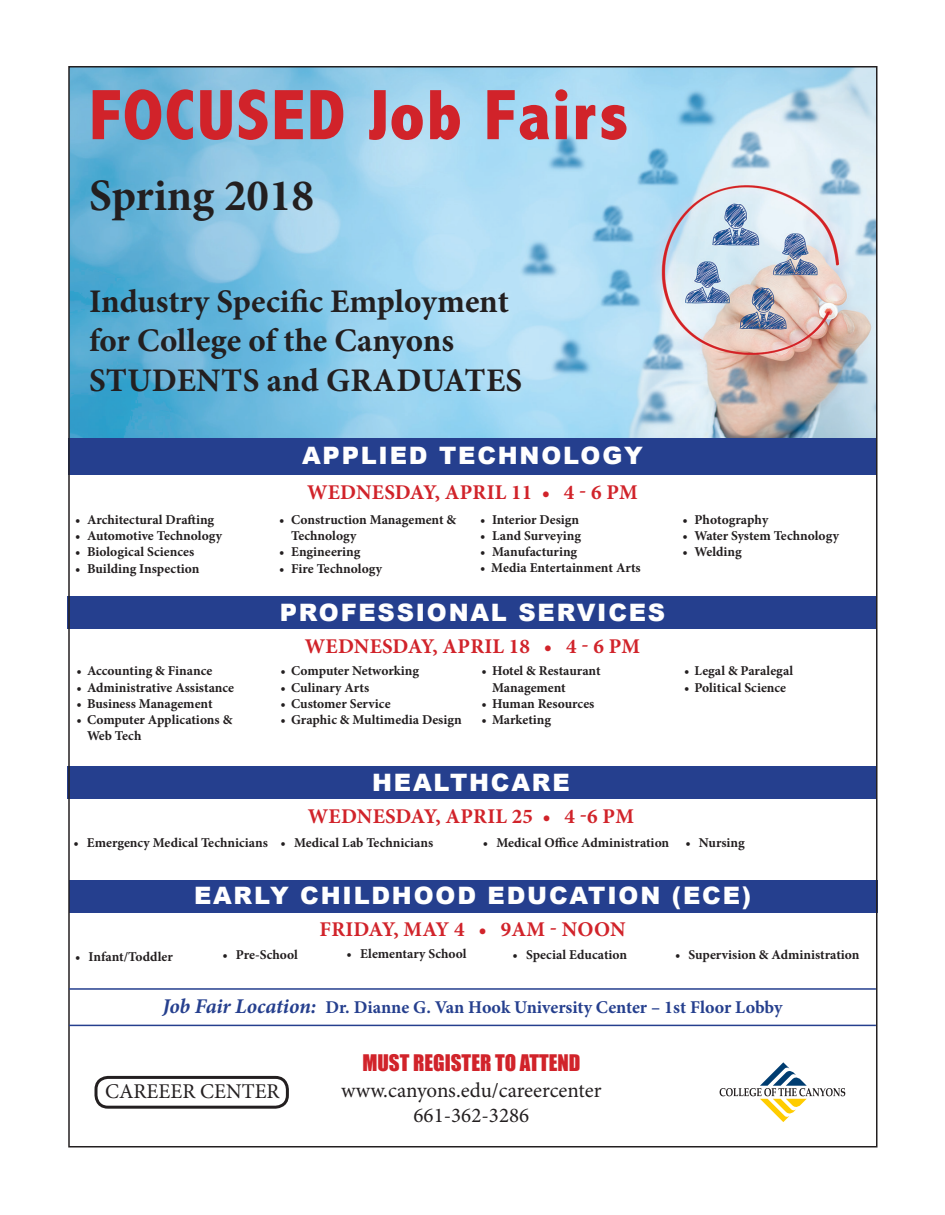
<style>
.page{position:relative;width:945px;height:1215px;background:#fff}
.page>*{position:absolute;margin:0;border:0;box-sizing:border-box;transform-origin:0 0}
.t1{font:800 condensed 72px "Abadi";letter-spacing:.025em;color:#d1232a}
.t2{font:700 45px "Minion Pro";color:#231f20}
.t3{font:700 33px "Minion Pro";color:#231f20}
.t4{font:900 24px "Arial";letter-spacing:.075em;color:#fff}
.t5{font:700 21px "Minion Pro";letter-spacing:.01em;color:#d1232a}
.t6{font:21px "Minion Pro";color:#231f20}
.t7{font:21px "Impact";color:#d1232a}
.t8{font:700 18px "Minion Pro";letter-spacing:-.005em;color:#253f8e}
.t9{font:700 13.5px/16.2px "Minion Pro";color:#231f20}
.s1{font-style:italic;font-size:21px}
</style>
<div class="page">
<img style="left:71px;top:69px;width:804px;height:369px">
<div style="left:69px;top:880px;width:809px;height:32px;background:#253f8e"></div>
<div style="left:68px;top:766px;width:808px;height:33px;background:#253f8e"></div>
<div style="left:68px;top:596px;width:808px;height:33px;background:#253f8e"></div>
<div style="left:68px;top:438px;width:809px;height:37px;background:#253f8e"></div>
<svg style="left:720px;top:1062px;width:125px;height:60px"></svg>
<div style="left:94px;top:1076px;width:195px;height:33px;border:3px solid #231f20;border-radius:12px"></div>
<hr style="left:69px;top:988px;width:807px;height:2px;background:#253f8e">
<hr style="left:69px;top:1025px;width:807px;height:1px;background:#253f8e">
<p class="t1" style="left:89px;top:73px;width:541px">FOCUSED Job Fairs</p>
<p class="t2" style="left:89px;top:164px;width:226px">Spring 2018</p>
<p class="t3" style="left:89px;top:278px;width:421px">Industry Specific Employment</p>
<p class="t3" style="left:89px;top:317px;width:366px">for College of the Canyons</p>
<p class="t3" style="left:89px;top:357px;width:434px">STUDENTS and GRADUATES</p>
<p class="t9" style="left:75px;top:511px;width:141px">• Architectural Drafting</p>
<p class="t9" style="left:75px;top:528px;width:149px">• Automotive Technology</p>
<p class="t9" style="left:75px;top:544px;width:121px">• Biological Sciences</p>
<p class="t9" style="left:75px;top:560px;width:126px">• Building Inspection</p>
<p class="t9" style="left:76px;top:663px;width:137px">• Accounting &amp; Finance</p>
<p class="t9" style="left:76px;top:679px;width:159px">• Administrative Assistance</p>
<p class="t9" style="left:76px;top:695px;width:138px">• Business Management</p>
<p class="t9" style="left:76px;top:711px;width:157px">• Computer Applications &amp;</p>
<p class="t9" style="left:87px;top:728px;width:56px">Web Tech</p>
<p class="t4" style="left:302px;top:442px;width:342px">APPLIED TECHNOLOGY</p>
<p class="t5" style="left:307px;top:478px;width:332px">WEDNESDAY, APRIL 11 • 4 - 6 PM</p>
<p class="t9" style="left:291px;top:511px;width:167px;text-indent:-12px">• Construction Management &amp;<br>Technology</p>
<p class="t9" style="left:279px;top:544px;width:83px">• Engineering</p>
<p class="t9" style="left:279px;top:560px;width:104px">• Fire Technology</p>
<p class="t9" style="left:480px;top:511px;width:101px">• Interior Design</p>
<p class="t9" style="left:480px;top:528px;width:102px">• Land Surveying</p>
<p class="t9" style="left:480px;top:544px;width:99px">• Manufacturing</p>
<p class="t9" style="left:480px;top:559px;width:162px">• Media Entertainment Arts</p>
<p class="t4" style="left:280px;top:599px;width:387px">PROFESSIONAL SERVICES</p>
<p class="t5" style="left:305px;top:631px;width:337px">WEDNESDAY, APRIL 18 • 4 - 6 PM</p>
<p class="t9" style="left:281px;top:663px;width:140px">• Computer Networking</p>
<p class="t9" style="left:281px;top:679px;width:90px">• Culinary Arts</p>
<p class="t9" style="left:281px;top:695px;width:111px">• Customer Service</p>
<p class="t9" style="left:281px;top:711px;width:183px">• Graphic &amp; Multimedia Design</p>
<p class="t9" style="left:482px;top:663px;width:121px">• Hotel &amp; Restaurant</p>
<p class="t9" style="left:492px;top:679px;width:75px">Management</p>
<p class="t9" style="left:482px;top:695px;width:114px">• Human Resources</p>
<p class="t9" style="left:482px;top:711px;width:71px">• Marketing</p>
<p class="t9" style="left:683px;top:511px;width:87px">• Photography</p>
<p class="t9" style="left:683px;top:528px;width:158px">• Water System Technology</p>
<p class="t9" style="left:683px;top:544px;width:61px">• Welding</p>
<p class="t9" style="left:684px;top:663px;width:111px">• Legal &amp; Paralegal</p>
<p class="t9" style="left:684px;top:679px;width:104px">• Political Science</p>
<p class="t4" style="left:372px;top:769px;width:199px">HEALTHCARE</p>
<p class="t5" style="left:308px;top:801px;width:328px">WEDNESDAY, APRIL 25 • 4 -6 PM</p>
<p class="t9" style="left:281px;top:835px;width:154px">• Medical Lab Technicians</p>
<p class="t9" style="left:483px;top:835px;width:188px">• Medical Office Administration</p>
<p class="t9" style="left:685px;top:835px;width:61px">• Nursing</p>
<p class="t4" style="left:194px;top:883px;width:559px">EARLY CHILDHOOD EDUCATION (ECE)</p>
<p class="t5" style="left:319px;top:915px;width:308px">FRIDAY, MAY 4 • 9AM - NOON</p>
<p class="t9" style="left:222px;top:947px;width:77px">• Pre-School</p>
<p class="t9" style="left:347px;top:946px;width:121px">• Elementary School</p>
<p class="t9" style="left:513px;top:947px;width:116px">• Special Education</p>
<p class="t9" style="left:73px;top:835px;width:196px">• Emergency Medical Technicians</p>
<p class="t9" style="left:675px;top:947px;width:186px">• Supervision &amp; Administration</p>
<p class="t9" style="left:75px;top:948px;width:99px">• Infant/Toddler</p>
<p class="t8" style="left:163px;top:995px;width:621px"><span class="s1">Job Fair Location:</span> Dr. Dianne G. Van Hook University Center – 1st Floor Lobby</p>
<p class="t6" style="left:105px;top:1077px;width:176px">CAREEER CENTER</p>
<p class="t7" style="left:362px;top:1047px;width:220px">MUST REGISTER TO ATTEND</p>
<p class="t6" style="left:341px;top:1076px;width:262px">www.canyons.edu/careercenter</p>
<p class="t6" style="left:414px;top:1101px;width:117px">661-362-3286</p>
</div>
